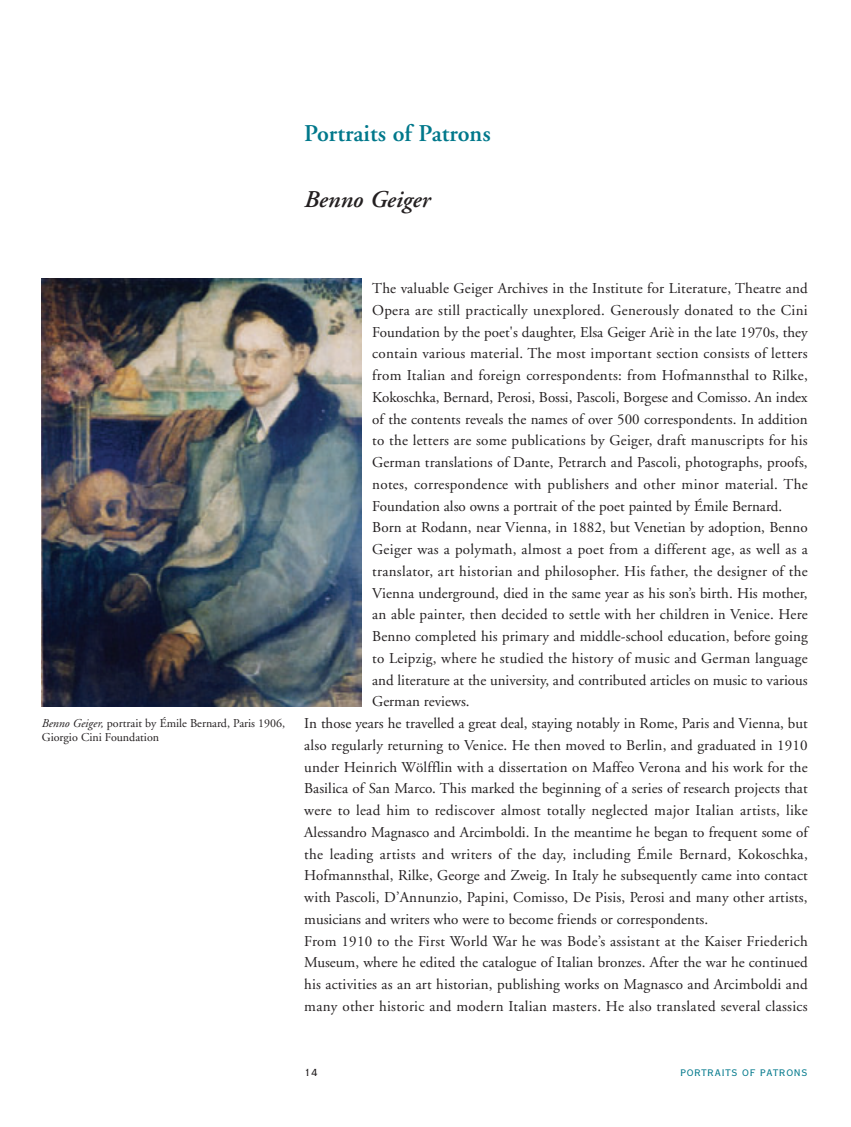
<style>
.page{position:relative;width:851px;height:1127px;background:#fff}
.page>*{position:absolute;margin:0;border:0;box-sizing:border-box;transform-origin:0 0}
.t1{font:600 24px "Adobe Garamond";color:#00788b}
.t2{font:italic 600 24px "Adobe Garamond";color:#231f20}
.t3{font:15px "Adobe Garamond";letter-spacing:.01em;color:#231f20}
.t4{font:15px "Copperplate Twenty Nine BC";color:#00788b}
.t5{font:13.5px "Copperplate Twenty Nine BC";color:#231f20}
.t6{font:12px/14.2px "Adobe Garamond";color:#231f20}
.s1{font-style:italic}
</style>
<div class="page">
<img style="left:42px;top:279px;width:319px;height:427px">
<h1 class="t1" style="left:304px;top:124px;width:188px">Portraits of Patrons</h1>
<h1 class="t2" style="left:304px;top:189px;width:127px">Benno Geiger</h1>
<p class="t6" style="left:42px;top:717px;width:245px"><span class="s1">Benno Geiger,</span> portrait by Émile Bernard, Paris 1906,<br>Giorgio Cini Foundation</p>
<p class="t3" style="left:372px;top:282px;width:437px">The valuable Geiger Archives in the Institute for Literature, Theatre and</p>
<p class="t3" style="left:372px;top:304px;width:437px">Opera are still practically unexplored. Generously donated to the Cini</p>
<p class="t3" style="left:372px;top:326px;width:437px">Foundation by the poet's daughter, Elsa Geiger Ariè in the late 1970s, they</p>
<p class="t3" style="left:372px;top:347px;width:437px">contain various material. The most important section consists of letters</p>
<p class="t3" style="left:372px;top:369px;width:437px">from Italian and foreign correspondents: from Hofmannsthal to Rilke,</p>
<p class="t3" style="left:372px;top:391px;width:437px">Kokoschka, Bernard, Perosi, Bossi, Pascoli, Borgese and Comisso. An index</p>
<p class="t3" style="left:372px;top:413px;width:437px">of the contents reveals the names of over 500 correspondents. In addition</p>
<p class="t3" style="left:372px;top:434px;width:437px">to the letters are some publications by Geiger, draft manuscripts for his</p>
<p class="t3" style="left:372px;top:456px;width:437px">German translations of Dante, Petrarch and Pascoli, photographs, proofs,</p>
<p class="t3" style="left:372px;top:478px;width:437px">notes, correspondence with publishers and other minor material. The</p>
<p class="t3" style="left:372px;top:500px;width:411px">Foundation also owns a portrait of the poet painted by Émile Bernard.</p>
<p class="t3" style="left:372px;top:521px;width:437px">Born at Rodann, near Vienna, in 1882, but Venetian by adoption, Benno</p>
<p class="t3" style="left:372px;top:543px;width:437px">Geiger was a polymath, almost a poet from a different age, as well as a</p>
<p class="t3" style="left:372px;top:565px;width:437px">translator, art historian and philosopher. His father, the designer of the</p>
<p class="t3" style="left:372px;top:587px;width:437px">Vienna underground, died in the same year as his son’s birth. His mother,</p>
<p class="t3" style="left:372px;top:608px;width:437px">an able painter, then decided to settle with her children in Venice. Here</p>
<p class="t3" style="left:372px;top:630px;width:437px">Benno completed his primary and middle-school education, before going</p>
<p class="t3" style="left:372px;top:652px;width:437px">to Leipzig, where he studied the history of music and German language</p>
<p class="t3" style="left:372px;top:674px;width:437px">and literature at the university, and contributed articles on music to various</p>
<p class="t3" style="left:372px;top:695px;width:99px">German reviews.</p>
<p class="t3" style="left:304px;top:717px;width:505px">In those years he travelled a great deal, staying notably in Rome, Paris and Vienna, but</p>
<p class="t3" style="left:304px;top:739px;width:505px">also regularly returning to Venice. He then moved to Berlin, and graduated in 1910</p>
<p class="t3" style="left:304px;top:761px;width:505px">under Heinrich Wölfflin with a dissertation on Maffeo Verona and his work for the</p>
<p class="t3" style="left:304px;top:782px;width:505px">Basilica of San Marco. This marked the beginning of a series of research projects that</p>
<p class="t3" style="left:304px;top:804px;width:505px">were to lead him to rediscover almost totally neglected major Italian artists, like</p>
<p class="t3" style="left:304px;top:826px;width:505px">Alessandro Magnasco and Arcimboldi. In the meantime he began to frequent some of</p>
<p class="t3" style="left:304px;top:848px;width:505px">the leading artists and writers of the day, including Émile Bernard, Kokoschka,</p>
<p class="t3" style="left:304px;top:869px;width:505px">Hofmannsthal, Rilke, George and Zweig. In Italy he subsequently came into contact</p>
<p class="t3" style="left:304px;top:891px;width:505px">with Pascoli, D’Annunzio, Papini, Comisso, De Pisis, Perosi and many other artists,</p>
<p class="t3" style="left:304px;top:913px;width:405px">musicians and writers who were to become friends or correspondents.</p>
<p class="t3" style="left:304px;top:935px;width:505px">From 1910 to the First World War he was Bode’s assistant at the Kaiser Friederich</p>
<p class="t3" style="left:304px;top:956px;width:505px">Museum, where he edited the catalogue of Italian bronzes. After the war he continued</p>
<p class="t3" style="left:304px;top:978px;width:505px">his activities as an art historian, publishing works on Magnasco and Arcimboldi and</p>
<p class="t3" style="left:304px;top:1000px;width:505px">many other historic and modern Italian masters. He also translated several classics</p>
<p class="t5" style="left:304px;top:1063px;width:15px">14</p>
<p class="t4" style="left:679px;top:1062px;width:129px">portraits of patrons</p>
</div>
